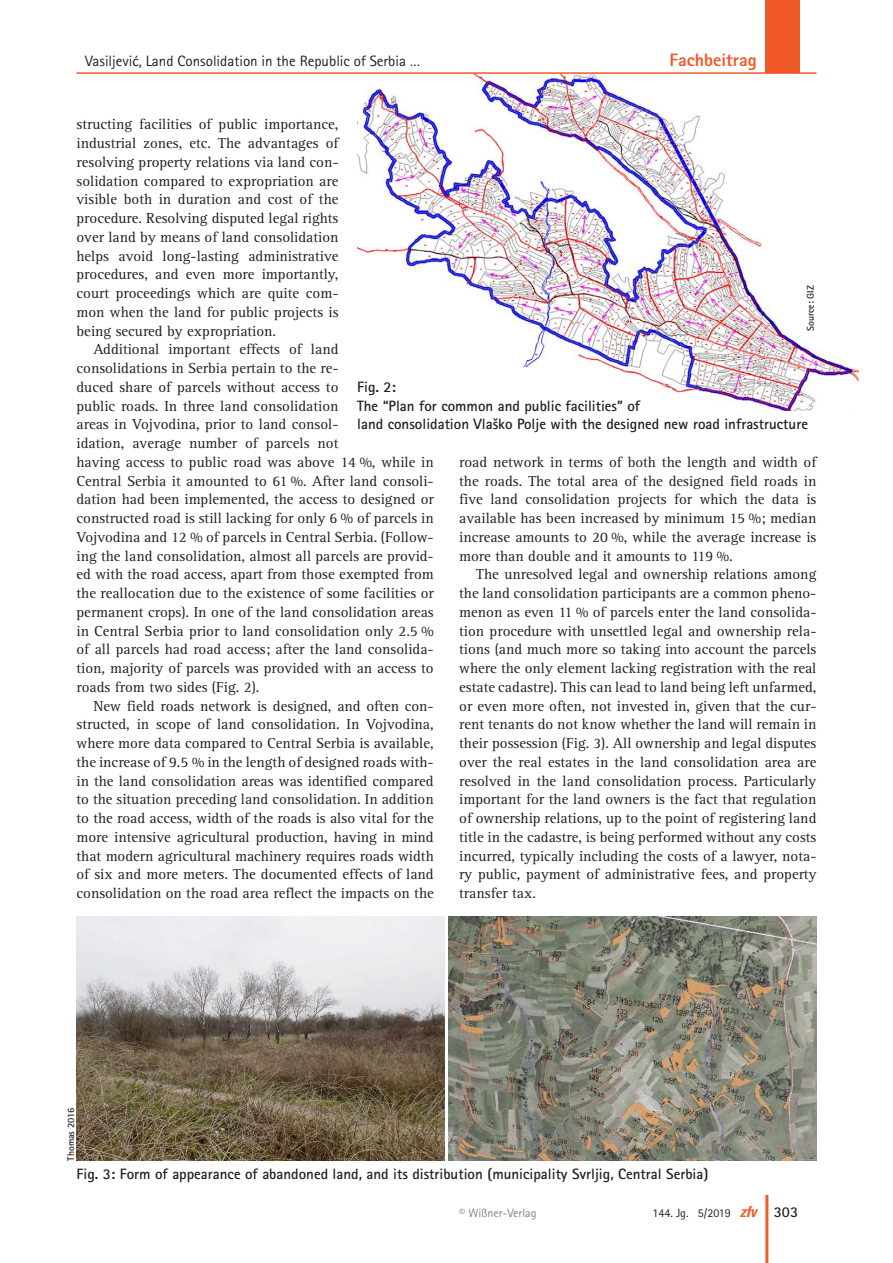
<style>
.page{position:relative;width:893px;height:1263px;background:#fff}
.page>*{position:absolute;margin:0;border:0;box-sizing:border-box;transform-origin:0 0}
.t1{font:800 18px "Rotis Sans Serif";color:#f15929}
._101_EN_normal{font:15px/18.8px "Rotis Serif";color:#231f20;text-align:justify}
._105_EN_abb{font:700 15px/18.8px "Rotis Sans Serif";color:#231f20}
.t2{font:15px "Rotis Sans Serif";color:#231f20}
.t3{font:12px "Rotis Sans Serif";color:#231f20}
.t4{font:12px "Rotis Sans Serif";color:#808285}
._105_EN_abb_copyrigh{font:700 9.75px "Rotis Sans Serif";color:#231f20}
.s1{font-family:"Calibri"}
.s2{font-family:"Univers";font-weight:700;font-style:italic;font-stretch:condensed;font-size:15px;color:#f15929}
.s3{font-weight:700;font-size:15px}
</style>
<div class="page">
<img style="left:77px;top:917px;width:367px;height:244px">
<img style="left:449px;top:917px;width:367px;height:244px">
<img style="left:357px;top:73px;width:502px;height:338px">
<div style="left:496px;top:368px;width:47px;height:48px;background:#fff"></div>
<hr style="left:765px;top:1195px;width:3px;height:68px;background:#f15929">
<div style="left:765px;top:0;width:34px;height:72px;background:#f15929"></div>
<hr style="left:77px;top:72px;width:739px;height:2px;background:#f15929">
<p class="t2" style="left:85px;top:52px;width:337px">Vasiljevi<span class="s1">ć</span>, Land Consolidation in the Republic of Serbia …</p>
<p class="t1" style="left:670px;top:48px;width:89px">Fachbeitrag</p>
<p class="_101_EN_normal" style="left:77px;top:115px;width:263px">structing facilities of public importance, industrial zones, etc. The advantages of resolving property relations via land con&shy;solidation compared to expropriation are visible both in duration and cost of the procedure. Resolving disputed legal rights over land by means of land consolidation helps avoid long-lasting administrative procedures, and even more importantly, court proceedings which are quite com&shy;mon when the land for public projects is being secured by expropriation.</p>
<p class="_101_EN_normal" style="left:77px;top:340px;width:359px;text-align:left;text-indent:17px">Additional important effects of land<br>consolidations in Serbia pertain to the re-<br>duced share of parcels without access to<br>public roads. In three land consolidation<br>areas in Vojvodina, prior to land consol-<br>idation, average number of parcels not<br>having access to public road was above 14 %, while in Central Serbia it amounted to 61 %. After land consoli&shy;dation had been implemented, the access to designed or constructed road is still lacking for only 6 % of parcels in Vojvodina and 12 % of parcels in Central Serbia. (Follow&shy;ing the land consolidation, almost all parcels are provid&shy;ed with the road access, apart from those exempted from the reallocation due to the existence of some facilities or permanent crops). In one of the land consolidation areas in Central Serbia prior to land consolidation only 2.5 % of all parcels had road access; after the land consolida&shy;tion, majority of parcels was provided with an access to roads from two sides (Fig. 2).</p>
<p class="_101_EN_normal" style="left:77px;top:697px;width:359px;text-indent:17px">New field roads network is designed, and often con&shy;structed, in scope of land consolidation. In Vojvodina, where more data compared to Central Serbia is available, the increase of 9.5 % in the length of designed roads with&shy;in the land consolidation areas was identified compared to the situation preceding land consolidation. In addition to the road access, width of the roads is also vital for the more intensive agricultural production, having in mind that modern agricultural machinery requires roads width of six and more meters. The documented effects of land consolidation on the road area reflect the impacts on the</p>
<p class="_105_EN_abb_copyrigh" style="left:804px;top:331px;width:47px;rotate:-90deg">Source: GIZ</p>
<p class="_105_EN_abb" style="left:357px;top:377px;width:40px">Fig. 2:</p>
<p class="_105_EN_abb" style="left:357px;top:396px;width:452px">The “Plan for common and public facilities” of<br>land consolidation Vlaško Polje with the designed new road infrastructure</p>
<p class="_101_EN_normal" style="left:459px;top:453px;width:359px">road network in terms of both the length and width of the roads. The total area of the designed field roads in five land consolidation projects for which the data is available has been increased by minimum 15 %; median increase amounts to 20 %, while the average increase is more than double and it amounts to 119 %.</p>
<p class="_101_EN_normal" style="left:459px;top:565px;width:359px;text-indent:17px">The unresolved legal and ownership relations among the land consolidation participants are a common pheno&shy;menon as even 11 % of parcels enter the land consolida&shy;tion procedure with unsettled legal and ownership rela&shy;tions (and much more so taking into account the parcels where the only element lacking registration with the real estate cadastre). This can lead to land being left unfarmed, or even more often, not invested in, given that the cur&shy;rent tenants do not know whether the land will remain in their possession (Fig. 3). All ownership and legal disputes over the real estates in the land consolidation area are resolved in the land consolidation process. Particularly important for the land owners is the fact that regulation of ownership relations, up to the point of registering land title in the cadastre, is being performed without any costs incurred, typically including the costs of a lawyer, nota&shy;ry public, payment of administrative fees, and property transfer tax.</p>
<p class="_105_EN_abb_copyrigh" style="left:65px;top:1161px;width:55px;rotate:-90deg">Thomas 2016</p>
<p class="_105_EN_abb" style="left:77px;top:1165px;width:633px">Fig. 3: Form of appearance of abandoned land, and its distribution (municipality Svrljig, Central Serbia)</p>
<p class="t4" style="left:459px;top:1206px;width:79px">© Wißner-Verlag</p>
<p class="t3" style="left:652px;top:1206px;width:147px">144. Jg. 5/2019 <span class="s2">zfv</span> <span class="s3">303</span></p>
</div>
